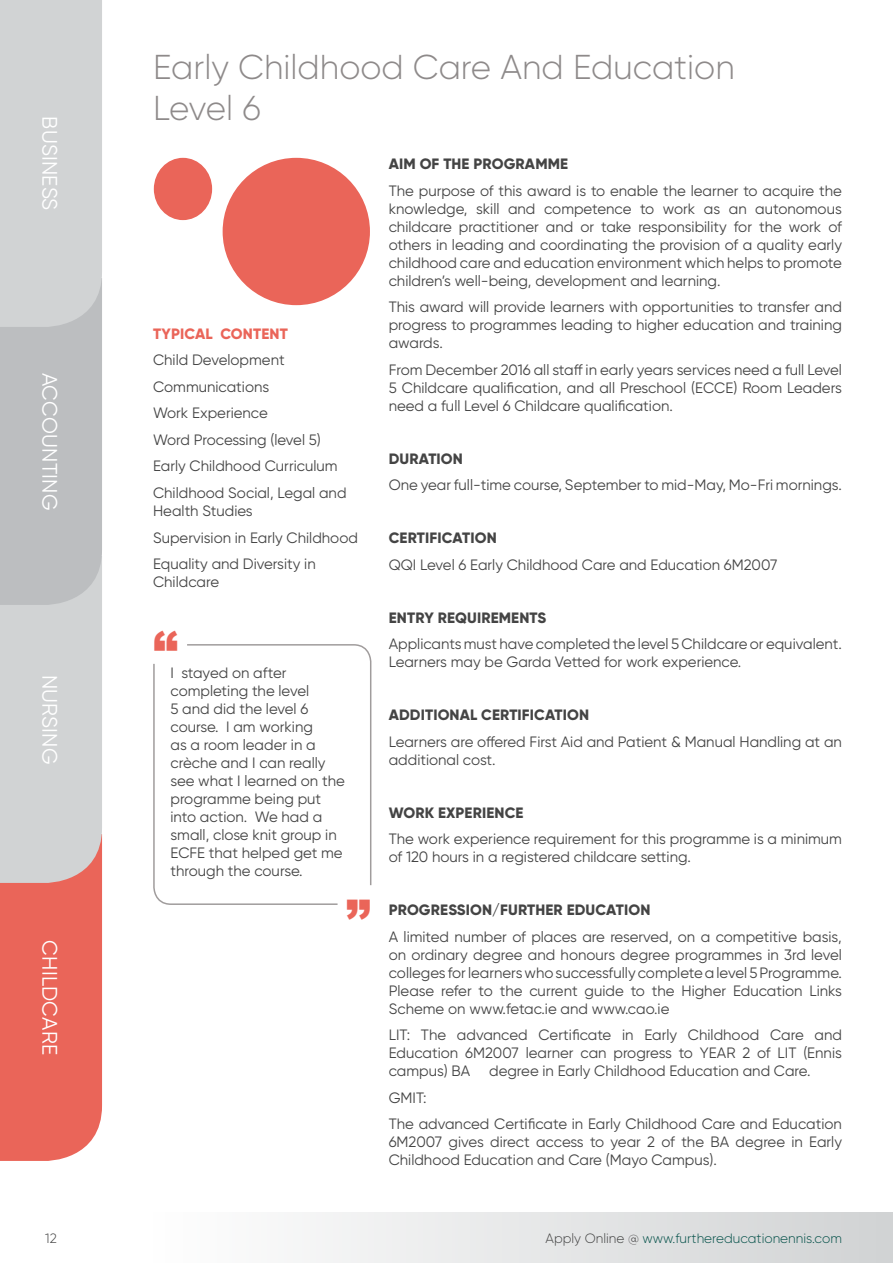
<style>
.page{position:relative;width:893px;height:1263px;background:#fff}
.page>*{position:absolute;margin:0;border:0;box-sizing:border-box;transform-origin:0 0}
.t1{font:900 49.5px "Arial";color:#ea6559}
.t2{font:300 34.5px/41.4px "Gilroy";color:#8e8a8a}
.t3{font:21px "Gilroy";letter-spacing:.01em;color:#fff}
.t4{font:15px/18px "Gilroy";color:#444}
.t5{font:800 15px "Gilroy";letter-spacing:.01em;color:#444}
.t6{font:800 15px "Gilroy";letter-spacing:.01em;color:#ea6559}
.t7{font:300 13.5px "Gilroy";color:#06524a}
.t8{font:300 13.5px "Gilroy";color:#444}
.s1{color:#444}
</style>
<div class="page">
<div style="left:153px;top:1212px;width:740px;height:51px;background:linear-gradient(to right,#fefefe,#d1d3d4)"></div>
<hr style="left:892px;top:1212px;width:1px;height:51px;background:#d1d3d4">
<svg style="left:0;top:0;width:102px;height:1161px;background:#d2b3b1"></svg>
<svg style="left:187px;top:644px;width:185px;height:242px"></svg>
<svg style="left:153px;top:662px;width:186px;height:243px"></svg>
<div style="left:223px;top:158px;width:147px;height:147px;background:#ea6559;border-radius:50%"></div>
<div style="left:154px;top:158px;width:58px;height:62px;background:#ea6559;border-radius:50%"></div>
<h3 class="t3" style="left:63px;top:116px;width:96px;rotate:90deg">BUSINESS</h3>
<h3 class="t3" style="left:63px;top:373px;width:139px;rotate:90deg">ACCOUNTING</h3>
<h3 class="t3" style="left:63px;top:675px;width:91px;rotate:90deg">NURSING</h3>
<h3 class="t3" style="left:63px;top:940px;width:116px;rotate:90deg">CHILDCARE</h3>
<h2 class="t2" style="left:153px;top:46px;width:583px">Early Childhood Care And Education<br>Level 6</h2>
<p class="t6" style="left:153px;top:324px;width:136px">TYPICAL CONTENT</p>
<p class="t4" style="left:153px;top:347px;width:195px;line-height:26.5px">Child Development<br>Communications<br>Work Experience<br>Word Processing (level 5)<br>Early Childhood Curriculum<br>Childhood Social, Legal and</p>
<p class="t4" style="left:153px;top:497px;width:206px;line-height:26.5px">Health Studies<br>Supervision in Early Childhood<br>Equality and Diversity in</p>
<p class="t4" style="left:153px;top:573px;width:68px">Childcare</p>
<h1 class="t1" style="left:153px;top:613px;width:26px">“</h1>
<p class="t4" style="left:170px;top:664px;width:176px">I stayed on after completing the level<br>5 and did the level 6 course. I am working<br>as a room leader in a crèche and I can really see what I learned on the programme being put into action. We had a small, close knit group in<br>ECFE that helped get me through the course.</p>
<h1 class="t1" style="left:346px;top:882px;width:26px">”</h1>
<p class="t5" style="left:389px;top:154px;width:181px">AIM OF THE PROGRAMME</p>
<p class="t4" style="left:389px;top:181px;width:455px;text-align:justify">The purpose of this award is to enable the learner to acquire the knowledge, skill and competence to work as an autonomous childcare practitioner and or take responsibility for the work of others in leading and coordinating the provision of a quality early childhood care and education environment which helps to promote children’s well-being, development and learning.</p>
<p class="t4" style="left:389px;top:298px;width:455px;text-align:justify">This award will provide learners with opportunities to transfer and progress to programmes leading to higher education and training awards.</p>
<p class="t4" style="left:389px;top:360px;width:455px;text-align:justify">From December 2016 all staff in early years services need a full Level 5 Childcare qualification, and all Preschool (ECCE) Room Leaders need a full Level 6 Childcare qualification.</p>
<p class="t5" style="left:389px;top:449px;width:76px">DURATION</p>
<p class="t4" style="left:389px;top:476px;width:455px">One year full-time course, September to mid-May, Mo-Fri mornings.</p>
<p class="t5" style="left:389px;top:528px;width:109px">CERTIFICATION</p>
<p class="t4" style="left:389px;top:555px;width:390px">QQI Level 6 Early Childhood Care and Education 6M2007</p>
<p class="t5" style="left:389px;top:608px;width:159px">ENTRY REQUIREMENTS</p>
<p class="t4" style="left:389px;top:635px;width:455px">Applicants must have completed the level 5 Childcare or equivalent.<br>Learners may be Garda Vetted for work experience.</p>
<p class="t5" style="left:389px;top:705px;width:202px">ADDITIONAL CERTIFICATION</p>
<p class="t4" style="left:389px;top:732px;width:455px">Learners are offered First Aid and Patient &amp; Manual Handling at an additional cost.</p>
<p class="t5" style="left:389px;top:803px;width:136px">WORK EXPERIENCE</p>
<p class="t4" style="left:389px;top:830px;width:455px">The work experience requirement for this programme is a minimum of 120 hours in a registered childcare setting.</p>
<p class="t5" style="left:389px;top:900px;width:263px">PROGRESSION/FURTHER EDUCATION</p>
<p class="t4" style="left:389px;top:927px;width:455px;text-align:justify">A limited number of places are reserved, on a competitive basis, on ordinary degree and honours degree programmes in 3rd level colleges for learners who successfully complete a level 5 Programme.<br>Please refer to the current guide to the Higher Education Links Scheme on www.fetac.ie and www.cao.ie</p>
<p class="t4" style="left:389px;top:1026px;width:455px;text-align:justify">LIT: The advanced Certificate in Early Childhood Care and Education 6M2007 learner can progress to YEAR 2 of LIT (Ennis campus) BA</p>
<p class="t4" style="left:489px;top:1062px;width:323px">degree in Early Childhood Education and Care.</p>
<p class="t4" style="left:389px;top:1084px;width:455px;line-height:26.5px">GMIT:<br>The advanced Certificate in Early Childhood Care and Education</p>
<p class="t4" style="left:389px;top:1133px;width:455px">6M2007 gives direct access to year 2 of the BA degree in Early<br>Childhood Education and Care (Mayo Campus).</p>
<p class="t8" style="left:45px;top:1230px;width:13px">12</p>
<p class="t7" style="left:546px;top:1230px;width:298px"><span class="s1">Apply Online @</span> www.furthereducationennis.com</p>
</div>
